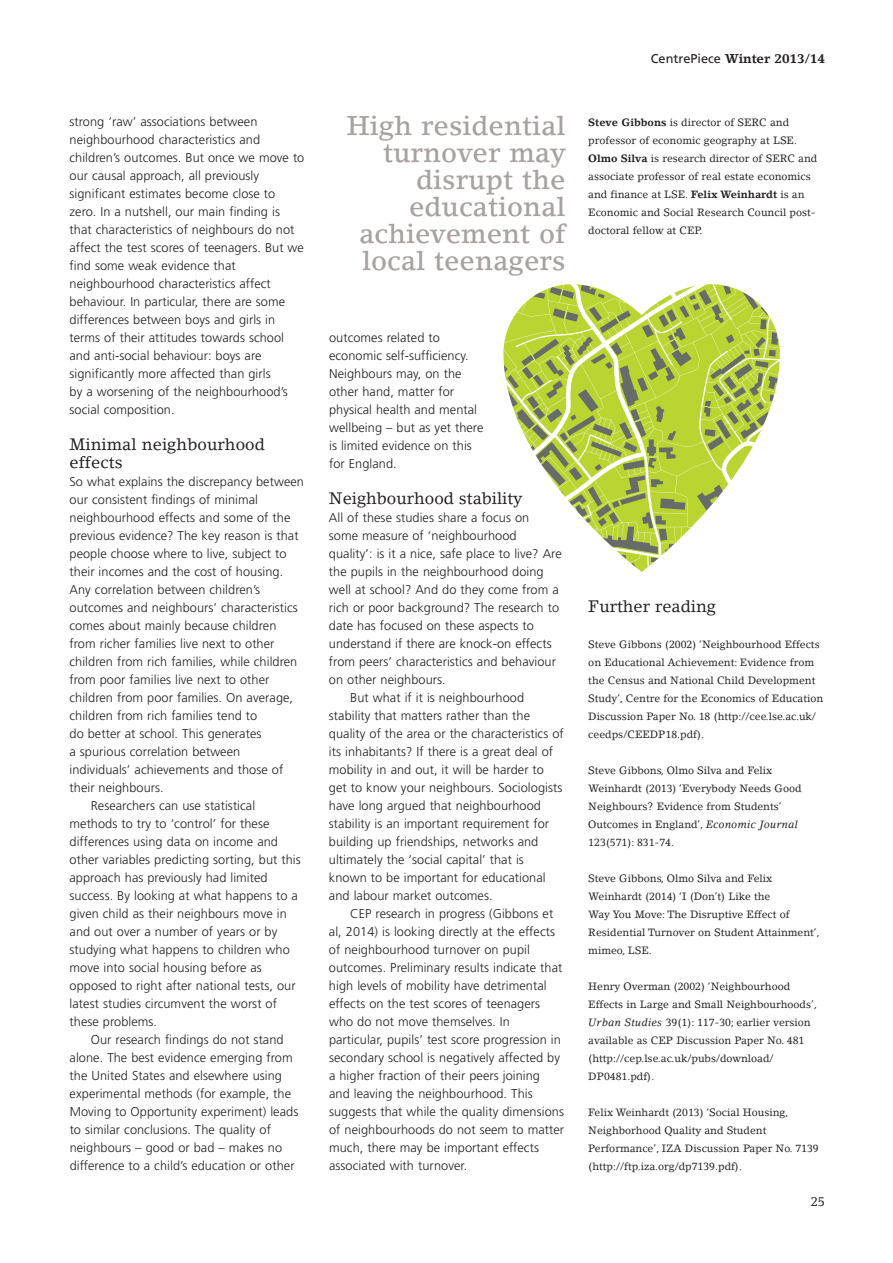
<style>
.page{position:relative;width:893px;height:1263px;background:#fff}
.page>*{position:absolute;margin:0;border:0;box-sizing:border-box;transform-origin:0 0}
.t1{font:500 27px/27px "Lino Letter";color:#a7a2a0;text-align:right}
.t2{font:16.5px/18px "Lino Letter";color:#231f20}
.t3{font:300 12.75px/18px "Frutiger";letter-spacing:.005em;color:#231f20}
.t4{font:700 12.75px "Lino Letter";color:#231f20}
.t5{font:12.75px "Lino Letter";color:#231f20}
.t6{font:10.5px/18px "Lino Letter";color:#231f20}
.s1{font-family:"Frutiger";font-weight:400}
.s2{font-weight:700}
.s3{font-style:italic}
</style>
<div class="page">
<svg style="left:503px;top:284px;width:277px;height:288px"></svg>
<p class="t3" style="left:70px;top:114px;width:236px">strong ‘raw’ associations between neighbourhood characteristics and children’s outcomes. But once we move to our causal approach, all previously significant estimates become close to zero. In a nutshell, our main finding is that characteristics of neighbours do not affect the test scores of teenagers. But we find some weak evidence that neighbourhood characteristics affect behaviour. In particular, there are some differences between boys and girls in terms of their attitudes towards school and anti-social behaviour: boys are significantly more affected than girls<br>by a worsening of the neighbourhood’s social composition.</p>
<p class="t2" style="left:70px;top:437px;width:197px">Minimal neighbourhood effects</p>
<p class="t3" style="left:70px;top:474px;width:236px">So what explains the discrepancy between</p>
<p class="t3" style="left:70px;top:492px;width:190px">our consistent findings of minimal</p>
<p class="t3" style="left:70px;top:510px;width:222px">neighbourhood effects and some of the</p>
<p class="t3" style="left:70px;top:528px;width:231px">previous evidence? The key reason is that</p>
<p class="t3" style="left:70px;top:546px;width:219px">people choose where to live, subject to</p>
<p class="t3" style="left:70px;top:564px;width:215px">their incomes and the cost of housing.</p>
<p class="t3" style="left:70px;top:582px;width:192px">Any correlation between children’s</p>
<p class="t3" style="left:70px;top:600px;width:230px">outcomes and neighbours’ characteristics</p>
<p class="t3" style="left:70px;top:618px;width:208px">comes about mainly because children</p>
<p class="t3" style="left:70px;top:636px;width:206px">from richer families live next to other</p>
<p class="t3" style="left:70px;top:654px;width:229px">children from rich families, while children</p>
<p class="t3" style="left:70px;top:672px;width:201px">from poor families live next to other</p>
<p class="t3" style="left:70px;top:690px;width:225px">children from poor families. On average,</p>
<p class="t3" style="left:70px;top:708px;width:189px">children from rich families tend to</p>
<p class="t3" style="left:70px;top:726px;width:193px">do better at school. This generates</p>
<p class="t3" style="left:70px;top:744px;width:172px">a spurious correlation between</p>
<p class="t3" style="left:70px;top:762px;width:215px">individuals’ achievements and those of</p>
<p class="t3" style="left:70px;top:780px;width:96px">their neighbours.</p>
<p class="t3" style="left:91px;top:798px;width:166px">Researchers can use statistical</p>
<p class="t3" style="left:70px;top:816px;width:201px">methods to try to ‘control’ for these</p>
<p class="t3" style="left:70px;top:834px;width:210px">differences using data on income and</p>
<p class="t3" style="left:70px;top:852px;width:233px">other variables predicting sorting, but this</p>
<p class="t3" style="left:70px;top:870px;width:200px">approach has previously had limited</p>
<p class="t3" style="left:70px;top:888px;width:230px">success. By looking at what happens to a</p>
<p class="t3" style="left:70px;top:906px;width:219px">given child as their neighbours move in</p>
<p class="t3" style="left:70px;top:924px;width:209px">and out over a number of years or by</p>
<p class="t3" style="left:70px;top:942px;width:222px">studying what happens to children who</p>
<p class="t3" style="left:70px;top:960px;width:194px">move into social housing before as</p>
<p class="t3" style="left:70px;top:978px;width:228px">opposed to right after national tests, our</p>
<p class="t3" style="left:70px;top:996px;width:209px">latest studies circumvent the worst of</p>
<p class="t3" style="left:70px;top:1014px;width:89px">these problems.</p>
<p class="t3" style="left:91px;top:1032px;width:194px">Our research findings do not stand</p>
<p class="t3" style="left:70px;top:1050px;width:225px">alone. The best evidence emerging from</p>
<p class="t3" style="left:70px;top:1068px;width:214px">the United States and elsewhere using</p>
<p class="t3" style="left:70px;top:1086px;width:223px">experimental methods (for example, the</p>
<p class="t3" style="left:70px;top:1104px;width:230px">Moving to Opportunity experiment) leads</p>
<p class="t3" style="left:70px;top:1122px;width:203px">to similar conclusions. The quality of</p>
<p class="t3" style="left:70px;top:1140px;width:214px">neighbours – good or bad – makes no</p>
<p class="t3" style="left:70px;top:1158px;width:226px">difference to a child’s education or other</p>
<h1 class="t1" style="left:346px;top:114px;width:221px">High residential turnover may disrupt the educational achievement of local teenagers</h1>
<p class="t4" style="left:651px;top:54px;width:176px"><span class="s1">CentrePiece</span> Winter 2013/14</p>
<p class="t6" style="left:588px;top:114px;width:231px"><span class="s2">Steve Gibbons</span> is director of SERC and professor of economic geography at LSE.<br><span class="s2">Olmo Silva</span> is research director of SERC and associate professor of real estate economics and finance at LSE. <span class="s2">Felix Weinhardt</span> is an Economic and Social Research Council post&shy;doctoral fellow at CEP.</p>
<p class="t3" style="left:329px;top:330px;width:156px">outcomes related to economic self-sufficiency.<br>Neighbours may, on the other hand, matter for physical health and mental wellbeing – but as yet there is limited evidence on this for England.</p>
<p class="t2" style="left:329px;top:491px;width:195px">Neighbourhood stability</p>
<p class="t3" style="left:329px;top:510px;width:202px">All of these studies share a focus on</p>
<p class="t3" style="left:329px;top:528px;width:189px">some measure of ‘neighbourhood</p>
<p class="t3" style="left:329px;top:546px;width:234px">quality’: is it a nice, safe place to live? Are</p>
<p class="t3" style="left:329px;top:564px;width:216px">the pupils in the neighbourhood doing</p>
<p class="t3" style="left:329px;top:582px;width:231px">well at school? And do they come from a</p>
<p class="t3" style="left:329px;top:600px;width:232px">rich or poor background? The research to</p>
<p class="t3" style="left:329px;top:618px;width:207px">date has focused on these aspects to</p>
<p class="t3" style="left:329px;top:636px;width:224px">understand if there are knock-on effects</p>
<p class="t3" style="left:329px;top:654px;width:229px">from peers’ characteristics and behaviour</p>
<p class="t3" style="left:329px;top:672px;width:118px">on other neighbours.</p>
<p class="t3" style="left:350px;top:690px;width:175px">But what if it is neighbourhood</p>
<p class="t3" style="left:329px;top:708px;width:203px">stability that matters rather than the</p>
<p class="t3" style="left:329px;top:726px;width:236px">quality of the area or the characteristics of</p>
<p class="t3" style="left:329px;top:744px;width:226px">its inhabitants? If there is a great deal of</p>
<p class="t3" style="left:329px;top:762px;width:217px">mobility in and out, it will be harder to</p>
<p class="t3" style="left:329px;top:780px;width:235px">get to know your neighbours. Sociologists</p>
<p class="t3" style="left:329px;top:798px;width:214px">have long argued that neighbourhood</p>
<p class="t3" style="left:329px;top:816px;width:222px">stability is an important requirement for</p>
<p class="t3" style="left:329px;top:834px;width:211px">building up friendships, networks and</p>
<p class="t3" style="left:329px;top:852px;width:196px">ultimately the ‘social capital’ that is</p>
<p class="t3" style="left:329px;top:870px;width:218px">known to be important for educational</p>
<p class="t3" style="left:329px;top:888px;width:165px">and labour market outcomes.</p>
<p class="t3" style="left:350px;top:906px;width:205px">CEP research in progress (Gibbons et</p>
<p class="t3" style="left:329px;top:924px;width:228px">al, 2014) is looking directly at the effects</p>
<p class="t3" style="left:329px;top:942px;width:202px">of neighbourhood turnover on pupil</p>
<p class="t3" style="left:329px;top:960px;width:235px">outcomes. Preliminary results indicate that</p>
<p class="t3" style="left:329px;top:978px;width:219px">high levels of mobility have detrimental</p>
<p class="t3" style="left:329px;top:996px;width:213px">effects on the test scores of teenagers</p>
<p class="t3" style="left:329px;top:1014px;width:182px">who do not move themselves. In</p>
<p class="t3" style="left:329px;top:1032px;width:233px">particular, pupils’ test score progression in</p>
<p class="t3" style="left:329px;top:1050px;width:233px">secondary school is negatively affected by</p>
<p class="t3" style="left:329px;top:1068px;width:212px">a higher fraction of their peers joining</p>
<p class="t3" style="left:329px;top:1086px;width:205px">and leaving the neighbourhood. This</p>
<p class="t3" style="left:329px;top:1104px;width:236px">suggests that while the quality dimensions</p>
<p class="t3" style="left:329px;top:1122px;width:237px">of neighbourhoods do not seem to matter</p>
<p class="t3" style="left:329px;top:1140px;width:211px">much, there may be important effects</p>
<p class="t3" style="left:329px;top:1158px;width:140px">associated with turnover.</p>
<p class="t2" style="left:588px;top:599px;width:129px">Further reading</p>
<p class="t6" style="left:588px;top:636px;width:236px">Steve Gibbons (2002) ‘Neighbourhood Effects on Educational Achievement: Evidence from the Census and National Child Development Study’, Centre for the Economics of Education Discussion Paper No. 18 (http://cee.lse.ac.uk/ ceedps/CEEDP18.pdf).</p>
<p class="t6" style="left:588px;top:762px;width:215px">Steve Gibbons, Olmo Silva and Felix Weinhardt (2013) ‘Everybody Needs Good Neighbours? Evidence from Students’ Outcomes in England’, <span class="s3">Economic Journal </span>123(571): 831-74.</p>
<p class="t6" style="left:588px;top:870px;width:233px">Steve Gibbons, Olmo Silva and Felix Weinhardt (2014) ‘I (Don’t) Like the<br>Way You Move: The Disruptive Effect of Residential Turnover on Student Attainment’, mimeo, LSE.</p>
<p class="t6" style="left:588px;top:978px;width:230px">Henry Overman (2002) ‘Neighbourhood Effects in Large and Small Neighbourhoods’, <span class="s3">Urban Studies</span> 39(1): 117-30; earlier version available as CEP Discussion Paper No. 481 (http://cep.lse.ac.uk/pubs/download/ DP0481.pdf).</p>
<p class="t6" style="left:588px;top:1104px;width:232px">Felix Weinhardt (2013) ‘Social Housing, Neighborhood Quality and Student Performance’, IZA Discussion Paper No. 7139 (http://ftp.iza.org/dp7139.pdf).</p>
<p class="t5" style="left:811px;top:1197px;width:16px">25</p>
</div>
